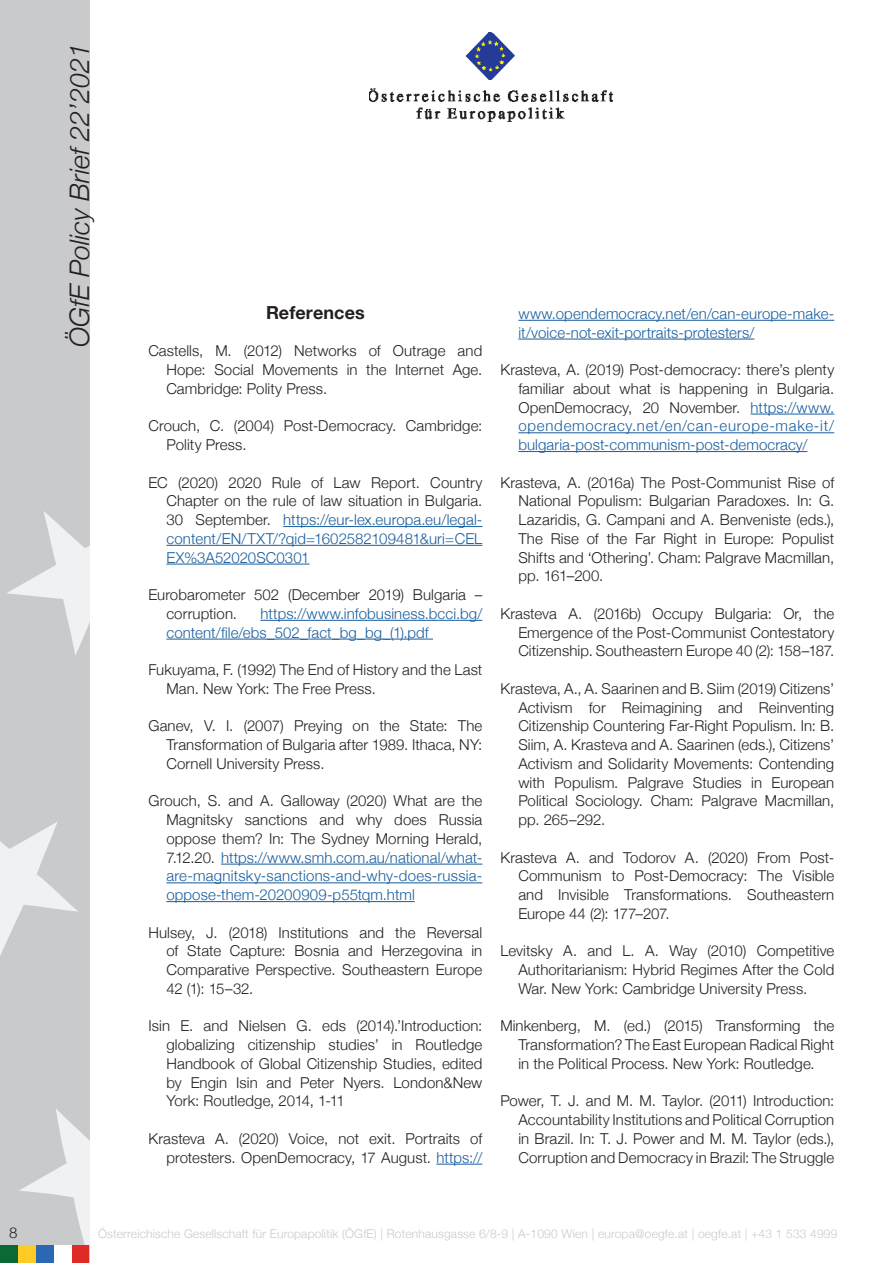
<style>
.page{position:relative;width:893px;height:1263px;background:#fff}
.page>*{position:absolute;margin:0;border:0;box-sizing:border-box;transform-origin:0 0}
.t1{font:italic 300 27px "Helvetica Neue";color:#231f20}
.Zwischenüberschrift{font:700 18px "Helvetica Neue";letter-spacing:.005em;color:#231f20}
.Literaturverzeichnis{font:300 15px/18.8px "Helvetica Neue";letter-spacing:.005em;color:#231f20;text-align:justify}
.Literaturverzeichnis-2{font:300 15px/18.8px "Helvetica Neue";letter-spacing:.01em;color:#175d9e}
.t2{font:300 12px "Helvetica Neue";letter-spacing:.015em;color:#c9cacc}
.s1{color:#231f20}
.s2{color:#175d9e}
</style>
<div class="page">
<div style="left:0;top:0;width:89px;height:1263px;background:#c9cacc"></div>
<svg style="left:19px;top:1109px;width:70px;height:136px"></svg>
<svg style="left:0;top:822px;width:78px;height:134px"></svg>
<svg style="left:7px;top:511px;width:82px;height:144px"></svg>
<div style="left:18px;top:1245px;width:18px;height:18px;background:#fecb26"></div>
<div style="left:36px;top:1245px;width:18px;height:18px;background:#2b68b3"></div>
<div style="left:71px;top:1245px;width:18px;height:18px;background:#de2b26"></div>
<div style="left:0;top:1245px;width:18px;height:18px;background:#0b6936"></div>
<div style="left:54px;top:1245px;width:17px;height:18px;background:#fff"></div>
<img style="left:370px;top:32px;width:243px;height:90px">
<hr style="left:283px;top:526px;width:199px;height:1px;background:#175d9e">
<hr style="left:166px;top:545px;width:316px;height:1px;background:#175d9e">
<hr style="left:166px;top:564px;width:144px;height:1px;background:#175d9e">
<hr style="left:260px;top:620px;width:222px;height:1px;background:#175d9e">
<hr style="left:166px;top:639px;width:267px;height:1px;background:#175d9e">
<hr style="left:221px;top:864px;width:261px;height:1px;background:#175d9e">
<hr style="left:166px;top:882px;width:316px;height:1px;background:#175d9e">
<hr style="left:166px;top:901px;width:249px;height:1px;background:#175d9e">
<hr style="left:436px;top:1164px;width:46px;height:1px;background:#175d9e">
<hr style="left:518px;top:320px;width:316px;height:1px;background:#175d9e">
<hr style="left:518px;top:339px;width:236px;height:1px;background:#175d9e">
<hr style="left:751px;top:414px;width:83px;height:1px;background:#175d9e">
<hr style="left:518px;top:432px;width:316px;height:1px;background:#175d9e">
<hr style="left:518px;top:451px;width:289px;height:1px;background:#175d9e">
<h1 class="t1" style="left:58px;top:347px;width:305px;rotate:-90deg">ÖGfE Policy Brief 22’2021</h1>
<p class="Zwischenüberschrift" style="left:266px;top:298px;width:100px">References</p>
<p class="Literaturverzeichnis" style="left:166px;top:340px;width:317px;text-indent:-18px">Castells, M. (2012) Networks of Outrage and Hope: Social Movements in the Internet Age.<br>Cambridge: Polity Press.</p>
<p class="Literaturverzeichnis" style="left:166px;top:415px;width:317px;text-indent:-18px">Crouch, C. (2004) Post-Democracy. Cambridge:<br>Polity Press.</p>
<p class="Literaturverzeichnis-2" style="left:166px;top:472px;width:317px;text-align:justify;text-indent:-18px"><span class="s1">EC (2020) 2020 Rule of Law Report. Country Chapter on the rule of law situation in Bulgaria.<br>30 September.</span> https://eur-lex.europa.eu/legal&shy;content/EN/TXT/?qid=1602582109481&amp;uri=CEL EX%3A52020SC0301</p>
<p class="Literaturverzeichnis" style="left:166px;top:584px;width:317px;text-indent:-18px">Eurobarometer 502 (December 2019) Bulgaria – corruption.</p>
<p class="Literaturverzeichnis-2" style="left:166px;top:603px;width:317px;text-indent:94px">https://www.infobusiness.bcci.bg/ content/file/ebs_502_fact_bg_bg_(1).pdf</p>
<p class="Literaturverzeichnis" style="left:166px;top:659px;width:317px;text-indent:-18px">Fukuyama, F. (1992) The End of History and the Last<br>Man. New York: The Free Press.</p>
<p class="Literaturverzeichnis" style="left:166px;top:715px;width:317px;text-indent:-18px">Ganev, V. I. (2007) Preying on the State: The Transformation of Bulgaria after 1989. Ithaca, NY:<br>Cornell University Press.</p>
<p class="Literaturverzeichnis" style="left:166px;top:790px;width:317px;text-indent:-18px">Grouch, S. and A. Galloway (2020) What are the Magnitsky sanctions and why does Russia oppose them? In: The Sydney Morning Herald, 7.12.20. <span class="s2">https://www.smh.com.au/national/what&shy;are-magnitsky-sanctions-and-why-does-russia&shy;oppose-them-20200909-p55tqm.html</span></p>
<p class="Literaturverzeichnis" style="left:166px;top:922px;width:317px;text-indent:-18px">Hulsey, J. (2018) Institutions and the Reversal of State Capture: Bosnia and Herzegovina in Comparative Perspective. Southeastern Europe 42 (1): 15–32.</p>
<p class="Literaturverzeichnis" style="left:166px;top:1015px;width:317px;text-indent:-18px">Isin E. and Nielsen G. eds (2014).’Introduction: globalizing citizenship studies’ in Routledge Handbook of Global Citizenship Studies, edited by Engin Isin and Peter Nyers. London&amp;New York: Routledge, 2014, 1-11</p>
<p class="Literaturverzeichnis" style="left:148px;top:1128px;width:335px;text-align:right">Krasteva A. (2020) Voice, not exit. Portraits of protesters. OpenDemocracy, 17 August. <span class="s2">https://</span></p>
<p class="Literaturverzeichnis-2" style="left:518px;top:303px;width:317px">www.opendemocracy.net/en/can-europe-make&shy;it/voice-not-exit-portraits-protesters/</p>
<p class="Literaturverzeichnis" style="left:518px;top:359px;width:317px;text-indent:-18px">Krasteva, A. (2019) Post-democracy: there’s plenty familiar about what is happening in Bulgaria.<br>OpenDemocracy, 20 November. <span class="s2">https://www. opendemocracy.net/en/can-europe-make-it/ bulgaria-post-communism-post-democracy/</span></p>
<p class="Literaturverzeichnis" style="left:518px;top:472px;width:317px;text-indent:-18px">Krasteva, A. (2016a) The Post-Communist Rise of National Populism: Bulgarian Paradoxes. In: G.<br>Lazaridis, G. Campani and A. Benveniste (eds.), The Rise of the Far Right in Europe: Populist Shifts and ‘Othering’. Cham: Palgrave Macmillan, pp. 161–200.</p>
<p class="Literaturverzeichnis" style="left:518px;top:603px;width:317px;text-indent:-18px">Krasteva A. (2016b) Occupy Bulgaria: Or, the Emergence of the Post-Communist Contestatory Citizenship. Southeastern Europe 40 (2): 158–187.</p>
<p class="Literaturverzeichnis" style="left:518px;top:678px;width:317px;text-indent:-18px">Krasteva, A., A. Saarinen and B. Siim (2019) Citizens’ Activism for Reimagining and Reinventing Citizenship Countering Far-Right Populism. In: B.<br>Siim, A. Krasteva and A. Saarinen (eds.), Citizens’ Activism and Solidarity Movements: Contending with Populism. Palgrave Studies in European Political Sociology. Cham: Palgrave Macmillan, pp. 265–292.</p>
<p class="Literaturverzeichnis" style="left:518px;top:847px;width:317px;text-indent:-18px">Krasteva A. and Todorov A. (2020) From Post-Communism to Post-Democracy: The Visible and Invisible Transformations. Southeastern Europe 44 (2): 177–207.</p>
<p class="Literaturverzeichnis" style="left:518px;top:940px;width:317px;text-indent:-18px">Levitsky A. and L. A. Way (2010) Competitive Authoritarianism: Hybrid Regimes After the Cold War. New York: Cambridge University Press.</p>
<p class="Literaturverzeichnis" style="left:518px;top:1015px;width:317px;text-indent:-18px">Minkenberg, M. (ed.) (2015) Transforming the Transformation? The East European Radical Right in the Political Process. New York: Routledge.</p>
<p class="Literaturverzeichnis" style="left:518px;top:1090px;width:317px;text-indent:-18px">Power, T. J. and M. M. Taylor. (2011) Introduction:<br>Accountability Institutions and Political Corruption in Brazil. In: T. J. Power and M. M. Taylor (eds.), Corruption and Democracy in Brazil: The Struggle</p>
<p class="Literaturverzeichnis" style="left:9px;top:1222px;width:10px">8</p>
<p class="t2" style="left:98px;top:1224px;width:741px">Österreichische Gesellschaft für Europapolitik (ÖGfE) | Rotenhausgasse 6/8-9 | A-1090 Wien | europa@oegfe.at | oegfe.at | +43 1 533 4999</p>
</div>
